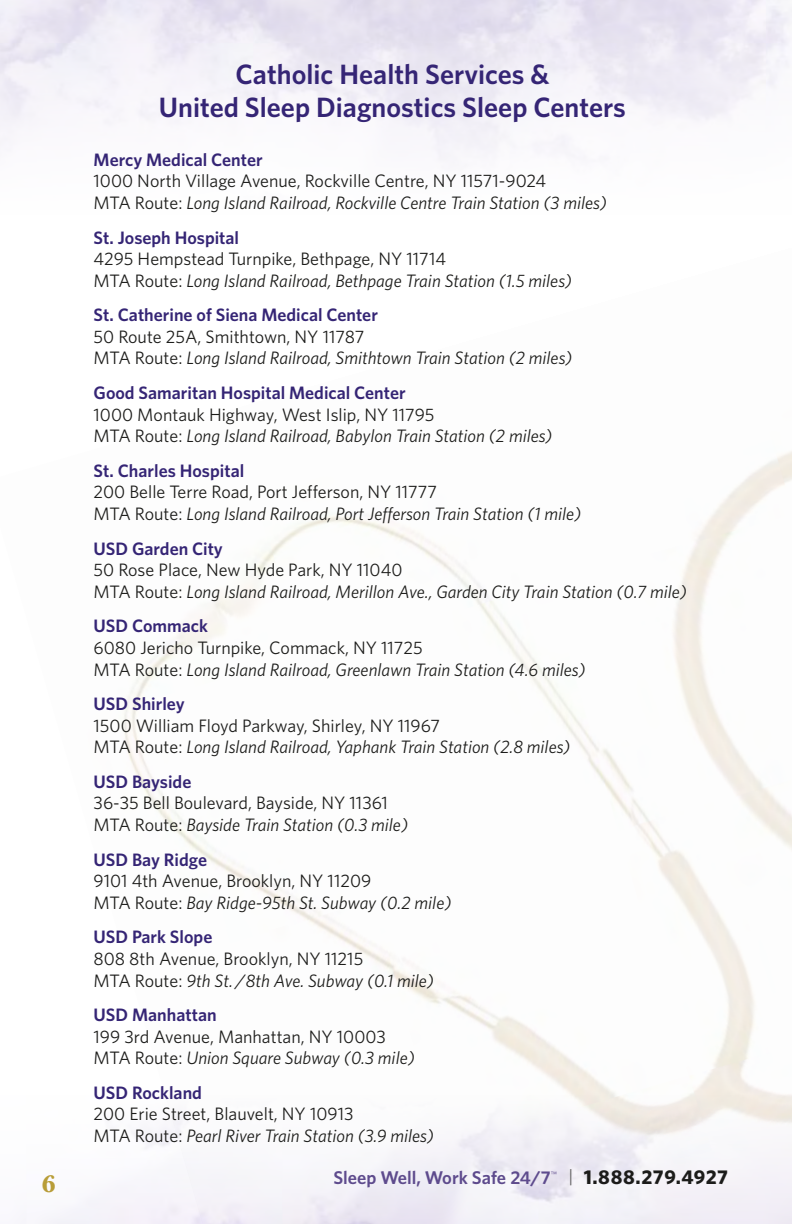
<style>
.page{position:relative;width:792px;height:1224px;background:#fff}
.page>*{position:absolute;margin:0;border:0;box-sizing:border-box;transform-origin:0 0}
.t1{font:600 28px/33.6px "Whitney";color:#352575;text-align:center}
.t2{font:24px "Long Island";color:#b89d38}
.t3{font:600 18.4px "Whitney";color:#5f4c8f}
.t4{font:italic 18px "Whitney";color:#1d1d1b}
.t5{font:18px "Whitney";color:#1d1d1b}
.t6{font:600 18px "Whitney";color:#352575}
.s1{font-style:normal}
.s2{font-weight:400;font-size:18px;color:#646363}
.s3{font-weight:700;font-size:20px;color:#1d1d1b}
</style>
<div class="page">
<p class="t1" style="left:159px;top:56px;width:469px">Catholic Health Services &amp;<br>United Sleep Diagnostics Sleep Centers</p>
<p class="t6" style="left:94px;top:149px;width:171px">Mercy Medical Center</p>
<p class="t5" style="left:94px;top:170px;width:454px">1000 North Village Avenue, Rockville Centre, NY 11571-9024</p>
<p class="t4" style="left:94px;top:192px;width:515px"><span class="s1">MTA Route:</span> Long Island Railroad, Rockville Centre Train Station (3 miles)</p>
<p class="t6" style="left:94px;top:226px;width:147px">St. Joseph Hospital</p>
<p class="t5" style="left:94px;top:248px;width:354px">4295 Hempstead Turnpike, Bethpage, NY 11714</p>
<p class="t4" style="left:94px;top:270px;width:480px"><span class="s1">MTA Route:</span> Long Island Railroad, Bethpage Train Station (1.5 miles)</p>
<p class="t6" style="left:94px;top:304px;width:286px">St. Catherine of Siena Medical Center</p>
<p class="t5" style="left:94px;top:326px;width:272px">50 Route 25A, Smithtown, NY 11787</p>
<p class="t4" style="left:94px;top:348px;width:480px"><span class="s1">MTA Route:</span> Long Island Railroad, Smithtown Train Station (2 miles)</p>
<p class="t6" style="left:94px;top:382px;width:314px">Good Samaritan Hospital Medical Center</p>
<p class="t5" style="left:94px;top:404px;width:342px">1000 Montauk Highway, West Islip, NY 11795</p>
<p class="t4" style="left:94px;top:425px;width:460px"><span class="s1">MTA Route:</span> Long Island Railroad, Babylon Train Station (2 miles)</p>
<p class="t6" style="left:94px;top:460px;width:152px">St. Charles Hospital</p>
<p class="t5" style="left:94px;top:482px;width:345px">200 Belle Terre Road, Port Jefferson, NY 11777</p>
<p class="t4" style="left:94px;top:503px;width:489px"><span class="s1">MTA Route:</span> Long Island Railroad, Port Jefferson Train Station (1 mile)</p>
<p class="t6" style="left:94px;top:537px;width:131px">USD Garden City</p>
<p class="t5" style="left:94px;top:559px;width:310px">50 Rose Place, New Hyde Park, NY 11040</p>
<p class="t4" style="left:94px;top:581px;width:595px"><span class="s1">MTA Route:</span> Long Island Railroad, Merillon Ave., Garden City Train Station (0.7 mile)</p>
<p class="t6" style="left:94px;top:615px;width:116px">USD Commack</p>
<p class="t5" style="left:94px;top:637px;width:331px">6080 Jericho Turnpike, Commack, NY 11725</p>
<p class="t4" style="left:94px;top:659px;width:493px"><span class="s1">MTA Route:</span> Long Island Railroad, Greenlawn Train Station (4.6 miles)</p>
<p class="t6" style="left:94px;top:693px;width:93px">USD Shirley</p>
<p class="t5" style="left:94px;top:715px;width:348px">1500 William Floyd Parkway, Shirley, NY 11967</p>
<p class="t4" style="left:94px;top:736px;width:478px"><span class="s1">MTA Route:</span> Long Island Railroad, Yaphank Train Station (2.8 miles)</p>
<p class="t6" style="left:94px;top:771px;width:99px">USD Bayside</p>
<p class="t5" style="left:94px;top:793px;width:296px">36-35 Bell Boulevard, Bayside, NY 11361</p>
<p class="t4" style="left:94px;top:814px;width:316px"><span class="s1">MTA Route:</span> Bayside Train Station (0.3 mile)</p>
<p class="t6" style="left:94px;top:848px;width:115px">USD Bay Ridge</p>
<p class="t5" style="left:94px;top:870px;width:279px">9101 4th Avenue, Brooklyn, NY 11209</p>
<p class="t4" style="left:94px;top:892px;width:359px"><span class="s1">MTA Route:</span> Bay Ridge-95th St. Subway (0.2 mile)</p>
<p class="t6" style="left:94px;top:926px;width:120px">USD Park Slope</p>
<p class="t5" style="left:94px;top:948px;width:271px">808 8th Avenue, Brooklyn, NY 11215</p>
<p class="t4" style="left:94px;top:970px;width:342px"><span class="s1">MTA Route:</span> 9th St. /8th Ave. Subway (0.1 mile)</p>
<p class="t6" style="left:94px;top:1004px;width:125px">USD Manhattan</p>
<p class="t5" style="left:94px;top:1026px;width:294px">199 3rd Avenue, Manhattan, NY 10003</p>
<p class="t4" style="left:94px;top:1048px;width:323px"><span class="s1">MTA Route:</span> Union Square Subway (0.3 mile)</p>
<p class="t6" style="left:94px;top:1082px;width:110px">USD Rockland</p>
<p class="t5" style="left:94px;top:1104px;width:261px">200 Erie Street, Blauvelt, NY 10913</p>
<p class="t4" style="left:94px;top:1125px;width:342px"><span class="s1">MTA Route:</span> Pearl River Train Station (3.9 miles)</p>
<p class="t2" style="left:42px;top:1170px;width:16px">6</p>
<p class="t3" style="left:333px;top:1167px;width:396px">Sleep Well, Work Safe 24/7<sup>™</sup> <span class="s2">|</span> <span class="s3">1.888.279.4927</span></p>
</div>
